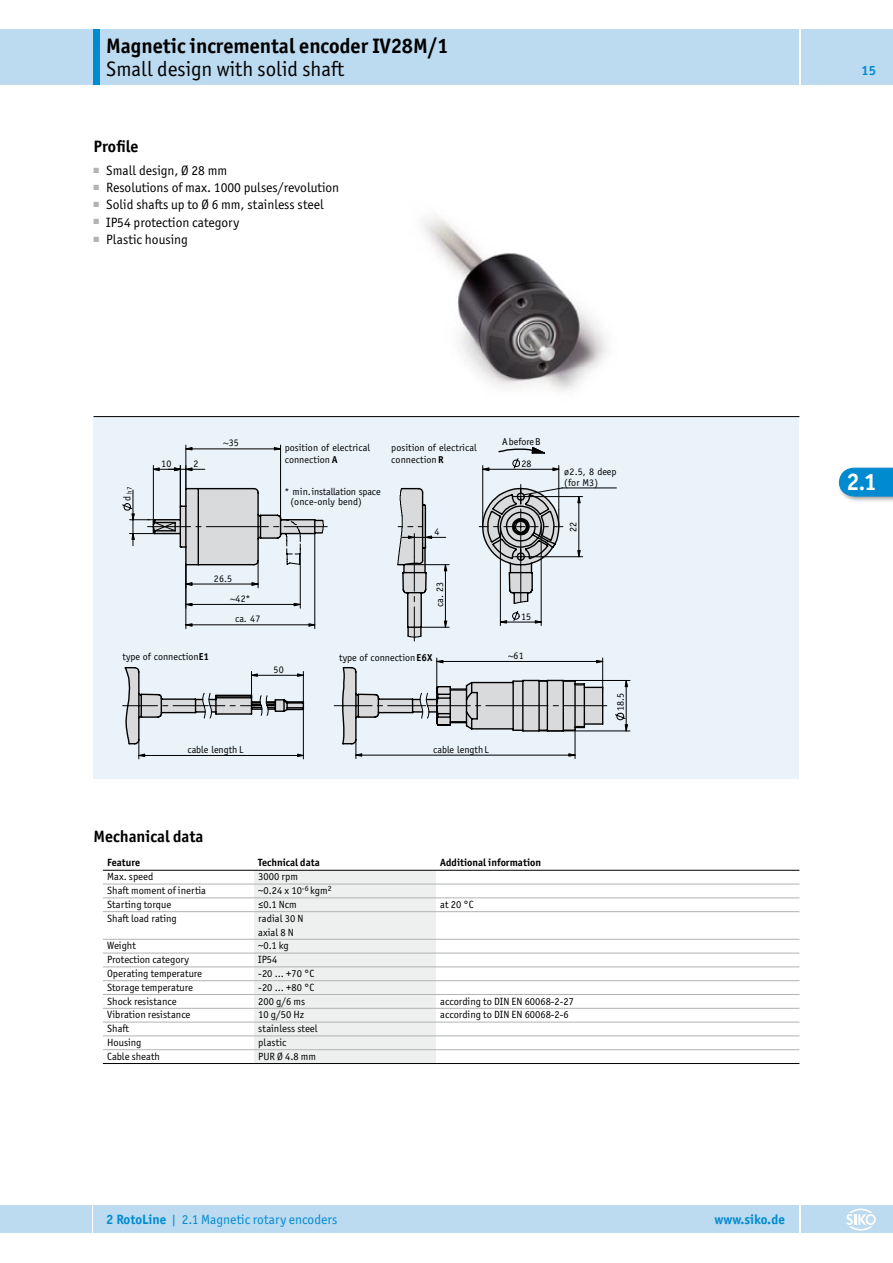
<style>
.page{position:relative;width:893px;height:1263px;background:#fff}
.page>*{position:absolute;margin:0;border:0;box-sizing:border-box;transform-origin:0 0}
.t1{font:700 24px "Officina Sans ITC Pro";color:#fff}
.t2{font:700 21px "Officina Sans ITC Pro";color:#000}
.t3{font:21px "Officina Sans ITC Pro";color:#000}
.t4{font:700 16.5px "Officina Sans ITC Pro";color:#000}
.t5{font:13.5px "Officina Sans ITC Pro";color:#000}
.t6{font:13.5px "Officina Sans ITC Pro";color:#008bd0}
.t7{font:700 13.5px "Officina Sans ITC Pro";color:#008bd0}
.t8{font:10.5px/13.8px "Officina Sans ITC Pro";color:#000}
.t9{font:700 10.5px "Officina Sans ITC Pro";color:#000}
.t10{font:10.05px/12px "Officina Sans";letter-spacing:.005em;color:#000}
.t11{font:10.05px/10.1px "Officina Sans";letter-spacing:-.015em;color:#000}
.t12{font:6.9px "Officina Sans";color:#000}
.s1{font-weight:700}
.s2{font-weight:500}
</style>
<div class="page">
<div style="left:0;top:1205px;width:91px;height:28px;background:#bcdaf0"></div>
<div style="left:801px;top:1205px;width:92px;height:28px;background:#bcdaf0"></div>
<div style="left:94px;top:1205px;width:705px;height:28px;background:#bcdaf0"></div>
<div style="left:94px;top:30px;width:705px;height:55px;background:#bcdaf0"></div>
<div style="left:0;top:30px;width:94px;height:55px;background:#bcdaf0"></div>
<div style="left:801px;top:30px;width:92px;height:55px;background:#bcdaf0"></div>
<img style="left:423px;top:217px;width:184px;height:175px">
<div style="left:837px;top:465px;width:56px;height:38px;background:#000;opacity:.4"></div>
<svg style="left:839px;top:468px;width:54px;height:28px;background:#0d90d1"></svg>
<div style="left:94px;top:30px;width:6px;height:55px;background:#008bd0"></div>
<div style="left:94px;top:416px;width:705px;height:363px;background:#eaf3fa"></div>
<hr style="left:539px;top:731px;width:91px;height:1px;background:#000">
<hr style="left:539px;top:680px;width:91px;height:1px;background:#000">
<svg style="left:125px;top:667px;width:482px;height:92px"></svg>
<svg style="left:147px;top:638px;width:481px;height:93px"></svg>
<hr style="left:186px;top:445px;width:1px;height:44px;background:#000">
<hr style="left:280px;top:445px;width:1px;height:73px;background:#000">
<svg style="left:122px;top:446px;width:495px;height:192px"></svg>
<svg style="left:846px;top:1208px;width:30px;height:22px"></svg>
<hr style="left:94px;top:416px;width:705px;height:1px;background:#000">
<div style="left:254px;top:871px;width:182px;height:192px;background:#eeefef"></div>
<hr style="left:254px;top:953px;width:182px;height:1px;background:#b1b3b4">
<hr style="left:436px;top:953px;width:363px;height:1px;background:#b1b3b4">
<hr style="left:103px;top:966px;width:151px;height:1px;background:#b1b3b4">
<hr style="left:254px;top:966px;width:182px;height:1px;background:#b1b3b4">
<hr style="left:436px;top:966px;width:363px;height:1px;background:#b1b3b4">
<hr style="left:103px;top:980px;width:151px;height:1px;background:#b1b3b4">
<hr style="left:254px;top:980px;width:182px;height:1px;background:#b1b3b4">
<hr style="left:436px;top:980px;width:363px;height:1px;background:#b1b3b4">
<hr style="left:103px;top:994px;width:151px;height:1px;background:#b1b3b4">
<hr style="left:254px;top:994px;width:182px;height:1px;background:#b1b3b4">
<hr style="left:436px;top:994px;width:363px;height:1px;background:#b1b3b4">
<hr style="left:103px;top:1008px;width:151px;height:1px;background:#b1b3b4">
<hr style="left:254px;top:1008px;width:182px;height:1px;background:#b1b3b4">
<hr style="left:436px;top:1008px;width:363px;height:1px;background:#b1b3b4">
<hr style="left:103px;top:1022px;width:151px;height:1px;background:#b1b3b4">
<hr style="left:254px;top:1022px;width:182px;height:1px;background:#b1b3b4">
<hr style="left:436px;top:1022px;width:363px;height:1px;background:#b1b3b4">
<hr style="left:103px;top:1035px;width:151px;height:1px;background:#b1b3b4">
<hr style="left:254px;top:1035px;width:182px;height:1px;background:#b1b3b4">
<hr style="left:436px;top:1035px;width:363px;height:1px;background:#b1b3b4">
<hr style="left:103px;top:1049px;width:151px;height:1px;background:#b1b3b4">
<hr style="left:254px;top:1049px;width:182px;height:1px;background:#b1b3b4">
<hr style="left:436px;top:1049px;width:363px;height:1px;background:#b1b3b4">
<hr style="left:103px;top:884px;width:151px;height:1px;background:#b1b3b4">
<hr style="left:254px;top:884px;width:182px;height:1px;background:#b1b3b4">
<hr style="left:436px;top:884px;width:363px;height:1px;background:#b1b3b4">
<hr style="left:103px;top:897px;width:151px;height:1px;background:#b1b3b4">
<hr style="left:254px;top:897px;width:182px;height:1px;background:#b1b3b4">
<hr style="left:436px;top:897px;width:363px;height:1px;background:#b1b3b4">
<hr style="left:103px;top:911px;width:151px;height:1px;background:#b1b3b4">
<hr style="left:254px;top:911px;width:182px;height:1px;background:#b1b3b4">
<hr style="left:436px;top:911px;width:363px;height:1px;background:#b1b3b4">
<hr style="left:103px;top:939px;width:151px;height:1px;background:#b1b3b4">
<hr style="left:254px;top:939px;width:182px;height:1px;background:#b1b3b4">
<hr style="left:436px;top:939px;width:363px;height:1px;background:#b1b3b4">
<hr style="left:103px;top:953px;width:151px;height:1px;background:#b1b3b4">
<hr style="left:103px;top:1063px;width:151px;height:1px;background:#000">
<hr style="left:254px;top:1063px;width:182px;height:1px;background:#000">
<hr style="left:436px;top:1063px;width:363px;height:1px;background:#000">
<hr style="left:103px;top:870px;width:151px;height:1px;background:#000">
<hr style="left:254px;top:870px;width:182px;height:1px;background:#000">
<hr style="left:436px;top:870px;width:363px;height:1px;background:#000">
<h2 class="t2" style="left:106px;top:33px;width:344px">Magnetic incremental encoder IV28M/1</h2>
<h2 class="t3" style="left:106px;top:57px;width:239px">Small design with solid shaft</h2>
<h3 class="t4" style="left:94px;top:136px;width:46px">Profile</h3>
<p class="t5" style="left:94px;top:162px;width:135px"><sup>■</sup> Small design, Ø 28 mm</p>
<p class="t5" style="left:94px;top:180px;width:247px"><sup>■</sup> Resolutions of max. 1000 pulses/revolution</p>
<p class="t5" style="left:94px;top:197px;width:232px"><sup>■</sup> Solid shafts up to Ø 6 mm, stainless steel</p>
<p class="t5" style="left:94px;top:214px;width:147px"><sup>■</sup> IP54 protection category</p>
<p class="t5" style="left:94px;top:231px;width:96px"><sup>■</sup> Plastic housing</p>
<p class="t7" style="left:861px;top:62px;width:16px">15</p>
<p class="t12" style="left:126px;top:494px;width:9px;rotate:-90deg">h7</p>
<p class="t10" style="left:121px;top:501px;width:7px;rotate:-90deg">d</p>
<p class="t10" style="left:161px;top:457px;width:12px">10</p>
<p class="t10" style="left:193px;top:457px;width:7px">2</p>
<p class="t10" style="left:224px;top:437px;width:17px">~35</p>
<p class="t10" style="left:285px;top:442px;width:87px">position of electrical connection <span class="s1">A</span></p>
<p class="t10" style="left:391px;top:442px;width:87px">position of electrical</p>
<p class="t11" style="left:290px;top:486px;width:92px;text-indent:-6px">* min.installation space (once-only bend)</p>
<p class="t10" style="left:391px;top:454px;width:54px">connection<span class="s1">R</span></p>
<p class="t10" style="left:434px;top:525px;width:7px">4</p>
<p class="t10" style="left:502px;top:435px;width:40px">A before B</p>
<p class="t10" style="left:521px;top:457px;width:12px">28</p>
<p class="t10" style="left:214px;top:572px;width:20px">26.5</p>
<p class="t10" style="left:230px;top:593px;width:22px">~42*</p>
<p class="t10" style="left:123px;top:650px;width:88px">type of connection<span class="s1">E1</span></p>
<p class="t10" style="left:235px;top:613px;width:27px">ca. 47</p>
<p class="t10" style="left:274px;top:663px;width:12px">50</p>
<p class="t10" style="left:434px;top:607px;width:27px;rotate:-90deg">ca. 23</p>
<p class="t10" style="left:521px;top:610px;width:12px">15</p>
<p class="t10" style="left:339px;top:652px;width:95px">type of connection <span class="s1">E6X</span></p>
<p class="t10" style="left:508px;top:650px;width:17px">~61</p>
<p class="t10" style="left:187px;top:744px;width:58px">cable length L</p>
<p class="t10" style="left:433px;top:744px;width:57px">cable lengthL</p>
<p class="t10" style="left:564px;top:467px;width:54px;line-height:10.1px">ø2.5, 8 deep (for M3)</p>
<p class="t10" style="left:567px;top:532px;width:12px;rotate:-90deg">22</p>
<p class="t10" style="left:614px;top:711px;width:20px;rotate:-90deg">18.5</p>
<h3 class="t4" style="left:94px;top:826px;width:112px">Mechanical data</h3>
<p class="t9" style="left:107px;top:856px;width:35px">Feature</p>
<p class="t9" style="left:258px;top:856px;width:63px">Technical data</p>
<p class="t9" style="left:440px;top:856px;width:102px">Additional information</p>
<p class="t8" style="left:107px;top:870px;width:48px">Max. speed</p>
<p class="t8" style="left:258px;top:870px;width:41px">3000 rpm</p>
<p class="t8" style="left:107px;top:884px;width:100px">Shaft moment of inertia</p>
<p class="t8" style="left:258px;top:884px;width:75px">~0.24 x 10<sup>-6</sup> kgm<sup>2</sup></p>
<p class="t8" style="left:107px;top:897px;width:66px">Starting torque</p>
<p class="t8" style="left:258px;top:897px;width:40px">≤0.1 Ncm</p>
<p class="t8" style="left:440px;top:897px;width:35px">at 20 °C</p>
<p class="t8" style="left:107px;top:911px;width:71px">Shaft load rating</p>
<p class="t8" style="left:258px;top:911px;width:47px">radial 30 N axial 8 N</p>
<p class="t8" style="left:107px;top:939px;width:30px">Weight</p>
<p class="t8" style="left:258px;top:939px;width:32px">~0.1 kg</p>
<p class="t8" style="left:107px;top:953px;width:83px">Protection category</p>
<p class="t8" style="left:258px;top:953px;width:21px">IP54</p>
<p class="t8" style="left:107px;top:966px;width:97px">Operating temperature</p>
<p class="t8" style="left:258px;top:966px;width:57px">-20 ... +70 °C</p>
<p class="t8" style="left:107px;top:980px;width:87px">Storage temperature</p>
<p class="t8" style="left:258px;top:980px;width:57px">-20 ... +80 °C</p>
<p class="t8" style="left:107px;top:994px;width:71px">Shock resistance</p>
<p class="t8" style="left:258px;top:994px;width:48px">200 g/6 ms</p>
<p class="t8" style="left:440px;top:994px;width:135px">according to DIN EN 60068-2-27</p>
<p class="t8" style="left:107px;top:1008px;width:85px">Vibration resistance</p>
<p class="t8" style="left:258px;top:1008px;width:47px">10 g/50 Hz</p>
<p class="t8" style="left:440px;top:1008px;width:130px">according to DIN EN 60068-2-6</p>
<p class="t8" style="left:107px;top:1022px;width:23px">Shaft</p>
<p class="t8" style="left:258px;top:1022px;width:61px">stainless steel</p>
<p class="t8" style="left:107px;top:1035px;width:36px">Housing</p>
<p class="t8" style="left:258px;top:1035px;width:30px">plastic</p>
<p class="t8" style="left:107px;top:1049px;width:54px">Cable sheath</p>
<p class="t8" style="left:258px;top:1049px;width:59px">PUR Ø 4.8 mm</p>
<p class="t6" style="left:106px;top:1211px;width:232px"><span class="s1">2 RotoLine</span> | 2.1 Magnetic rotary encoders</p>
<p class="t7" style="left:714px;top:1211px;width:72px">www.siko.de</p>
<h1 class="t1" style="left:846px;top:467px;width:32px">2<span class="s2">.</span>1</h1>
</div>
